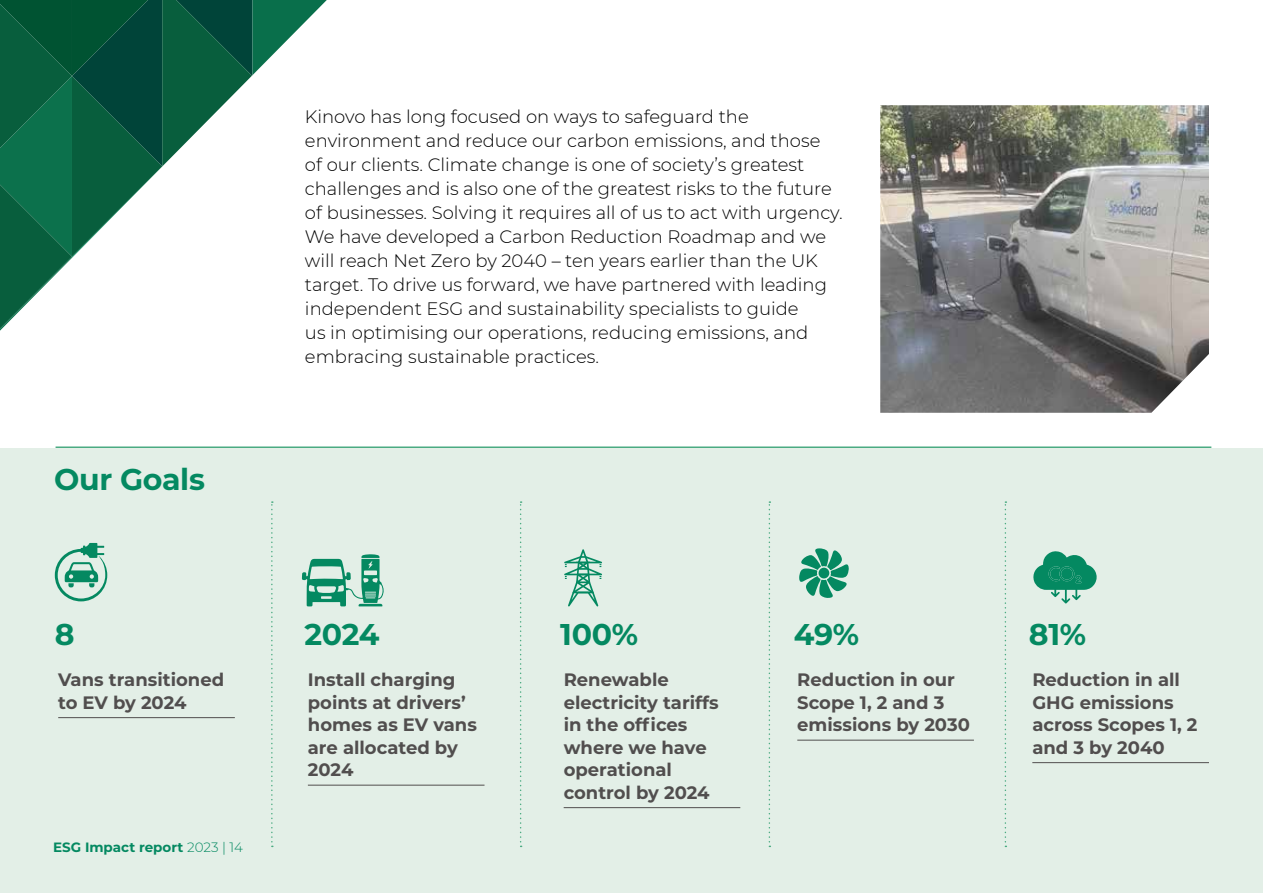
<style>
.page{position:relative;width:1263px;height:893px;background:#fff}
.page>*{position:absolute;margin:0;border:0;box-sizing:border-box;transform-origin:0 0}
.t1{font:700 30px "Montserrat";letter-spacing:-.01em;color:#048961}
.t2{font:300 18px/24px "Montserrat";color:#000}
.t3{font:700 18px/22.5px "Montserrat";color:#514e4e}
.t4{font:700 13.5px "Montserrat";color:#048961}
.s1{font-weight:300}
</style>
<div class="page">
<svg style="left:0;top:0;width:327px;height:331px"></svg>
<div style="left:0;top:448px;width:1263px;height:445px;background:#e3efe7"></div>
<hr style="left:56px;top:446px;width:1155px;height:2px;background:#4bab82">
<svg style="left:271px;top:501px;width:2px;height:346px"></svg>
<svg style="left:520px;top:501px;width:2px;height:346px"></svg>
<svg style="left:769px;top:501px;width:1px;height:346px"></svg>
<svg style="left:1005px;top:501px;width:1px;height:346px"></svg>
<hr style="left:58px;top:717px;width:177px;height:1px;background:#514e4e">
<hr style="left:308px;top:785px;width:176px;height:1px;background:#514e4e">
<hr style="left:564px;top:807px;width:176px;height:1px;background:#514e4e">
<hr style="left:797px;top:740px;width:177px;height:1px;background:#514e4e">
<hr style="left:1032px;top:762px;width:177px;height:1px;background:#514e4e">
<svg style="left:302px;top:554px;width:82px;height:52px"></svg>
<svg style="left:564px;top:549px;width:38px;height:57px"></svg>
<svg style="left:1033px;top:551px;width:64px;height:53px"></svg>
<div style="left:1061px;top:568px;width:12px;height:12px;background:#048961;border-radius:50%"></div>
<svg style="left:799px;top:548px;width:50px;height:50px"></svg>
<div style="left:818px;top:568px;width:11px;height:10px;background:#048961;border-radius:50%"></div>
<svg style="left:55px;top:543px;width:52px;height:58px"></svg>
<img style="left:880px;top:105px;width:329px;height:308px">
<h1 class="t1" style="left:54px;top:458px;width:152px">Our Goals</h1>
<p class="t2" style="left:305px;top:104px;width:539px">Kinovo has long focused on ways to safeguard the environment and reduce our carbon emissions, and those<br>of our clients. Climate change is one of society’s greatest challenges and is also one of the greatest risks to the future of businesses. Solving it requires all of us to act with urgency.<br>We have developed a Carbon Reduction Roadmap and we will reach Net Zero by 2040 – ten years earlier than the UK target. To drive us forward, we have partnered with leading independent ESG and sustainability specialists to guide<br>us in optimising our operations, reducing emissions, and embracing sustainable practices.</p>
<h1 class="t1" style="left:55px;top:613px;width:21px">8</h1>
<h1 class="t1" style="left:304px;top:613px;width:76px">2024</h1>
<h1 class="t1" style="left:560px;top:613px;width:79px">100%</h1>
<h1 class="t1" style="left:794px;top:613px;width:67px">49%</h1>
<h1 class="t1" style="left:1029px;top:613px;width:59px">81%</h1>
<p class="t3" style="left:58px;top:668px;width:168px">Vans transitioned to EV by 2024</p>
<p class="t3" style="left:308px;top:668px;width:171px">Install charging points at drivers’ homes as EV vans are allocated by<br>2024</p>
<p class="t3" style="left:564px;top:668px;width:156px">Renewable electricity tariffs in the offices where we have operational control by 2024</p>
<p class="t3" style="left:797px;top:668px;width:174px">Reduction in our<br>Scope 1, 2 and 3 emissions by 2030</p>
<p class="t3" style="left:1032px;top:668px;width:167px">Reduction in all<br>GHG emissions across Scopes 1, 2 and 3 by 2040</p>
<p class="t4" style="left:53px;top:837px;width:191px">ESG Impact report <span class="s1">2023 | 14</span></p>
</div>
